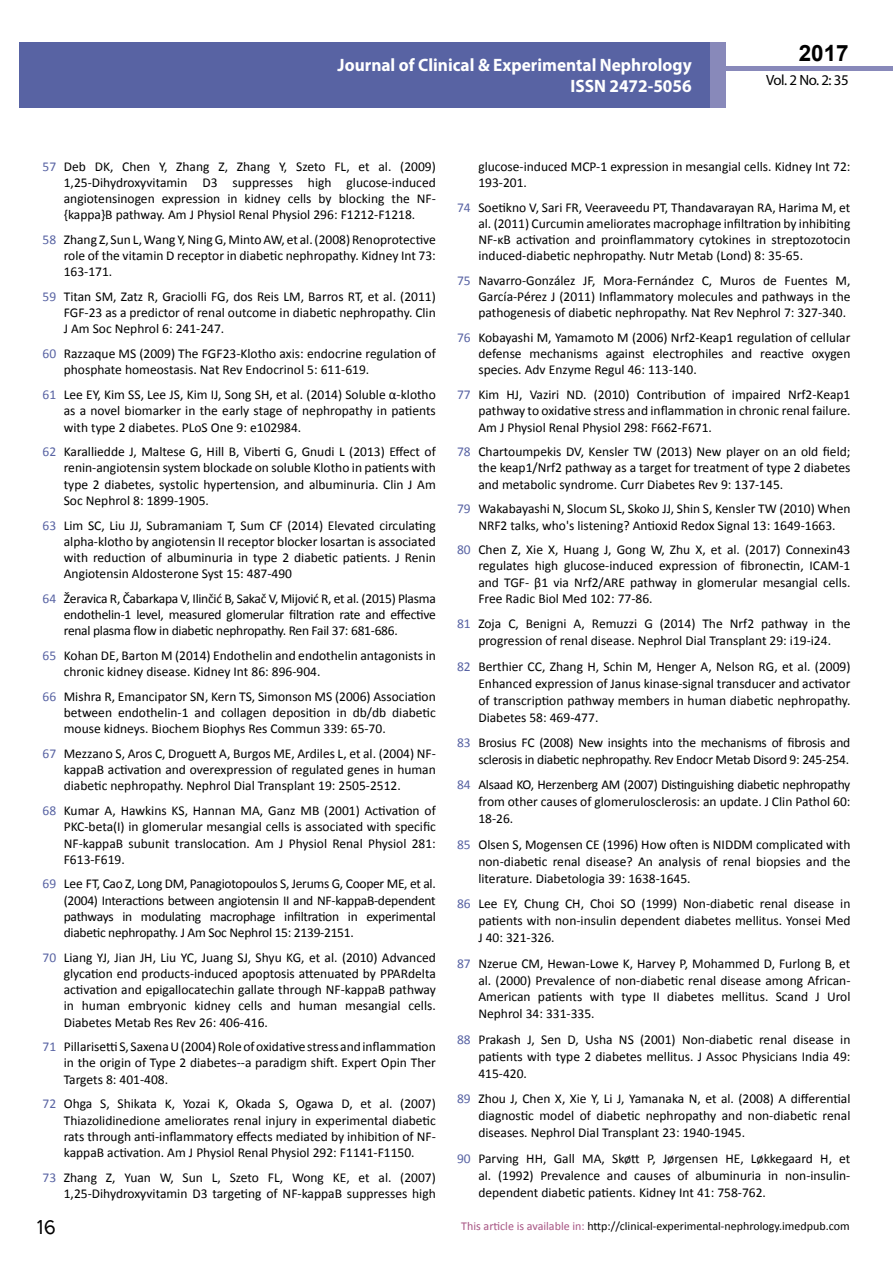
<style>
.page{position:relative;width:893px;height:1263px;background:#fff}
.page>*{position:absolute;margin:0;border:0;box-sizing:border-box;transform-origin:0 0}
.t1{font:25.5px "Tunga";color:#000}
.t2{font:700 22.5px "Arial";color:#000}
.t3{font:700 18px/21.6px "Myriad Pro";color:#fff;text-align:right;scale:.96 1}
.t4{font:14.85px "Myriad Pro";letter-spacing:-.03em;color:#000}
.t5{font:13.5px/16.2px "Calibri";color:#000;text-align:justify}
.t6{font:13.5px/17px "Calibri";letter-spacing:-.02em;color:#000;text-align:right}
.t7{font:12px "Calibri";color:#000}
.s1{color:#5863a3}
.s2{color:#a75483}
</style>
<div class="page">
<div style="left:722px;top:66px;width:171px;height:5px;background:#8889ba"></div>
<div style="left:19px;top:42px;width:706px;height:66px;background:#5863a3"></div>
<div style="left:710px;top:42px;width:15px;height:66px;background:#8889ba"></div>
<h3 class="t3" style="left:338px;top:53px;width:370px">Journal of Clinical &amp; Experimental Nephrology<br>ISSN 2472-5056</h3>
<h2 class="t2" style="left:799px;top:38px;width:52px">2017</h2>
<p class="t4" style="left:766px;top:71px;width:84px">Vol. 2 No. 2: 35</p>
<p class="t5" style="left:64px;top:158px;width:374px;text-indent:-21px"><span class="s1">57</span> Deb DK, Chen Y, Zhang Z, Zhang Y, Szeto FL, et al. (2009)<br>1,25-Dihydroxyvitamin D3 suppresses high glucose-induced angiotensinogen expression in kidney cells by blocking the NF-{kappa}B pathway. Am J Physiol Renal Physiol 296: F1212-F1218.</p>
<p class="t5" style="left:64px;top:231px;width:374px;text-indent:-21px"><span class="s1">58</span> Zhang Z, Sun L, Wang Y, Ning G, Minto AW, et al. (2008) Renoprotective role of the vitamin D receptor in diabetic nephropathy. Kidney Int 73:<br>163-171.</p>
<p class="t5" style="left:64px;top:289px;width:374px;text-indent:-21px"><span class="s1">59</span> Titan SM, Zatz R, Graciolli FG, dos Reis LM, Barros RT, et al. (2011)<br>FGF-23 as a predictor of renal outcome in diabetic nephropathy. Clin J Am Soc Nephrol 6: 241-247.</p>
<p class="t5" style="left:64px;top:346px;width:374px;text-indent:-21px"><span class="s1">60</span> Razzaque MS (2009) The FGF23-Klotho axis: endocrine regulation of phosphate homeostasis. Nat Rev Endocrinol 5: 611-619.</p>
<p class="t5" style="left:64px;top:387px;width:374px;text-indent:-21px"><span class="s1">61</span> Lee EY, Kim SS, Lee JS, Kim IJ, Song SH, et al. (2014) Soluble α-klotho as a novel biomarker in the early stage of nephropathy in patients with type 2 diabetes. PLoS One 9: e102984.</p>
<p class="t5" style="left:64px;top:444px;width:374px;text-indent:-21px"><span class="s1">62</span> Karalliedde J, Maltese G, Hill B, Viberti G, Gnudi L (2013) Effect of renin-angiotensin system blockade on soluble Klotho in patients with type 2 diabetes, systolic hypertension, and albuminuria. Clin J Am Soc Nephrol 8: 1899-1905.</p>
<p class="t5" style="left:64px;top:517px;width:374px;text-indent:-21px"><span class="s1">63</span> Lim SC, Liu JJ, Subramaniam T, Sum CF (2014) Elevated circulating alpha-klotho by angiotensin II receptor blocker losartan is associated with reduction of albuminuria in type 2 diabetic patients. J Renin Angiotensin Aldosterone Syst 15: 487-490</p>
<p class="t5" style="left:64px;top:590px;width:373px;text-indent:-21px"><span class="s1">64</span> Žeravica R, Čabarkapa V, Ilinčić B, Sakač V, Mijović R, et al. (2015) Plasma endothelin-1 level, measured glomerular filtration rate and effective renal plasma flow in diabetic nephropathy. Ren Fail 37: 681-686.</p>
<p class="t5" style="left:64px;top:647px;width:374px;text-indent:-21px"><span class="s1">65</span> Kohan DE, Barton M (2014) Endothelin and endothelin antagonists in chronic kidney disease. Kidney Int 86: 896-904.</p>
<p class="t5" style="left:64px;top:688px;width:374px;text-indent:-21px"><span class="s1">66</span> Mishra R, Emancipator SN, Kern TS, Simonson MS (2006) Association between endothelin-1 and collagen deposition in db/db diabetic mouse kidneys. Biochem Biophys Res Commun 339: 65-70.</p>
<p class="t5" style="left:64px;top:745px;width:374px;text-indent:-21px"><span class="s1">67</span> Mezzano S, Aros C, Droguett A, Burgos ME, Ardiles L, et al. (2004) NF&shy;kappaB activation and overexpression of regulated genes in human diabetic nephropathy. Nephrol Dial Transplant 19: 2505-2512.</p>
<p class="t5" style="left:64px;top:802px;width:374px;text-indent:-21px"><span class="s1">68</span> Kumar A, Hawkins KS, Hannan MA, Ganz MB (2001) Activation of PKC-beta(I) in glomerular mesangial cells is associated with specific NF-kappaB subunit translocation. Am J Physiol Renal Physiol 281:<br>F613-F619.</p>
<p class="t5" style="left:64px;top:876px;width:373px;text-indent:-21px"><span class="s1">69</span> Lee FT, Cao Z, Long DM, Panagiotopoulos S, Jerums G, Cooper ME, et al. (2004) Interactions between angiotensin II and NF-kappaB-dependent pathways in modulating macrophage infiltration in experimental diabetic nephropathy. J Am Soc Nephrol 15: 2139-2151.</p>
<p class="t5" style="left:64px;top:949px;width:374px;text-indent:-21px"><span class="s1">70</span> Liang YJ, Jian JH, Liu YC, Juang SJ, Shyu KG, et al. (2010) Advanced glycation end products-induced apoptosis attenuated by PPARdelta activation and epigallocatechin gallate through NF-kappaB pathway in human embryonic kidney cells and human mesangial cells.<br>Diabetes Metab Res Rev 26: 406-416.</p>
<p class="t5" style="left:64px;top:1039px;width:374px;text-indent:-21px"><span class="s1">71</span> Pillarisetti S, Saxena U (2004) Role of oxidative stress and inflammation in the origin of Type 2 diabetes--a paradigm shift. Expert Opin Ther Targets 8: 401-408.</p>
<p class="t5" style="left:64px;top:1096px;width:374px;text-indent:-21px"><span class="s1">72</span> Ohga S, Shikata K, Yozai K, Okada S, Ogawa D, et al. (2007)<br>Thiazolidinedione ameliorates renal injury in experimental diabetic rats through anti-inflammatory effects mediated by inhibition of NF&shy;kappaB activation. Am J Physiol Renal Physiol 292: F1141-F1150.</p>
<p class="t5" style="left:43px;top:1169px;width:395px;text-align:right"><span class="s1">73</span> Zhang Z, Yuan W, Sun L, Szeto FL, Wong KE, et al. (2007)<br>1,25-Dihydroxyvitamin D3 targeting of NF-kappaB suppresses high</p>
<p class="t5" style="left:478px;top:158px;width:374px">glucose-induced MCP-1 expression in mesangial cells. Kidney Int 72:<br>193-201.</p>
<p class="t5" style="left:478px;top:199px;width:374px;text-indent:-21px"><span class="s1">74</span> Soetikno V, Sari FR, Veeraveedu PT, Thandavarayan RA, Harima M, et al. (2011) Curcumin ameliorates macrophage infiltration by inhibiting NF-κB activation and proinflammatory cytokines in streptozotocin induced-diabetic nephropathy. Nutr Metab (Lond) 8: 35-65.</p>
<p class="t5" style="left:478px;top:272px;width:374px;text-indent:-21px"><span class="s1">75</span> Navarro-González JF, Mora-Fernández C, Muros de Fuentes M, García-Pérez J (2011) Inflammatory molecules and pathways in the pathogenesis of diabetic nephropathy. Nat Rev Nephrol 7: 327-340.</p>
<p class="t5" style="left:478px;top:329px;width:374px;text-indent:-21px"><span class="s1">76</span> Kobayashi M, Yamamoto M (2006) Nrf2-Keap1 regulation of cellular defense mechanisms against electrophiles and reactive oxygen species. Adv Enzyme Regul 46: 113-140.</p>
<p class="t5" style="left:478px;top:387px;width:374px;text-indent:-21px"><span class="s1">77</span> Kim HJ, Vaziri ND. (2010) Contribution of impaired Nrf2-Keap1 pathway to oxidative stress and inflammation in chronic renal failure.<br>Am J Physiol Renal Physiol 298: F662-F671.</p>
<p class="t5" style="left:478px;top:444px;width:374px;text-indent:-21px"><span class="s1">78</span> Chartoumpekis DV, Kensler TW (2013) New player on an old field; the keap1/Nrf2 pathway as a target for treatment of type 2 diabetes and metabolic syndrome. Curr Diabetes Rev 9: 137-145.</p>
<p class="t5" style="left:457px;top:501px;width:395px;text-align:center"><span class="s1">79</span> Wakabayashi N, Slocum SL, Skoko JJ, Shin S, Kensler TW (2010) When<br>NRF2 talks, who's listening? Antioxid Redox Signal 13: 1649-1663.</p>
<p class="t5" style="left:478px;top:542px;width:374px;text-indent:-21px"><span class="s1">80</span> Chen Z, Xie X, Huang J, Gong W, Zhu X, et al. (2017) Connexin43 regulates high glucose-induced expression of fibronectin, ICAM-1 and TGF- β1 via Nrf2/ARE pathway in glomerular mesangial cells.<br>Free Radic Biol Med 102: 77-86.</p>
<p class="t5" style="left:457px;top:615px;width:395px;line-height:17px;text-align:center"><span class="s1">81</span> Zoja C, Benigni A, Remuzzi G (2014) The Nrf2 pathway in the progression of renal disease. Nephrol Dial Transplant 29: i19-i24.</p>
<p class="t5" style="left:478px;top:658px;width:374px;line-height:17px;text-indent:-21px"><span class="s1">82</span> Berthier CC, Zhang H, Schin M, Henger A, Nelson RG, et al. (2009)<br>Enhanced expression of Janus kinase-signal transducer and activator of transcription pathway members in human diabetic nephropathy.<br>Diabetes 58: 469-477.</p>
<p class="t6" style="left:457px;top:734px;width:395px"><span class="s1">83</span> Brosius FC (2008) New insights into the mechanisms of fibrosis and sclerosis in diabetic nephropathy. Rev Endocr Metab Disord 9: 245-254.</p>
<p class="t5" style="left:478px;top:776px;width:374px;line-height:17px;text-indent:-21px"><span class="s1">84</span> Alsaad KO, Herzenberg AM (2007) Distinguishing diabetic nephropathy from other causes of glomerulosclerosis: an update. J Clin Pathol 60:<br>18-26.</p>
<p class="t5" style="left:478px;top:836px;width:374px;line-height:17px;text-indent:-21px"><span class="s1">85</span> Olsen S, Mogensen CE (1996) How often is NIDDM complicated with non-diabetic renal disease? An analysis of renal biopsies and the literature. Diabetologia 39: 1638-1645.</p>
<p class="t5" style="left:478px;top:895px;width:374px;line-height:17px;text-indent:-21px"><span class="s1">86</span> Lee EY, Chung CH, Choi SO (1999) Non-diabetic renal disease in patients with non-insulin dependent diabetes mellitus. Yonsei Med J 40: 321-326.</p>
<p class="t5" style="left:478px;top:955px;width:374px;line-height:17px;text-indent:-21px"><span class="s1">87</span> Nzerue CM, Hewan-Lowe K, Harvey P, Mohammed D, Furlong B, et al. (2000) Prevalence of non-diabetic renal disease among African-American patients with type II diabetes mellitus. Scand J Urol Nephrol 34: 331-335.</p>
<p class="t5" style="left:478px;top:1031px;width:374px;line-height:17px;text-indent:-21px"><span class="s1">88</span> Prakash J, Sen D, Usha NS (2001) Non-diabetic renal disease in patients with type 2 diabetes mellitus. J Assoc Physicians India 49:<br>415-420.</p>
<p class="t5" style="left:478px;top:1090px;width:374px;line-height:17px;text-indent:-21px"><span class="s1">89</span> Zhou J, Chen X, Xie Y, Li J, Yamanaka N, et al. (2008) A differential diagnostic model of diabetic nephropathy and non-diabetic renal diseases. Nephrol Dial Transplant 23: 1940-1945.</p>
<p class="t5" style="left:478px;top:1150px;width:374px;line-height:17px;text-indent:-21px"><span class="s1">90</span> Parving HH, Gall MA, Skøtt P, Jørgensen HE, Løkkegaard H, et al. (1992) Prevalence and causes of albuminuria in non-insulin&shy;dependent diabetic patients. Kidney Int 41: 758-762.</p>
<h1 class="t1" style="left:37px;top:1210px;width:21px">16</h1>
<p class="t7" style="left:461px;top:1218px;width:390px"><span class="s2">This article is available in:</span> http://clinical-experimental-nephrology.imedpub.com</p>
</div>
